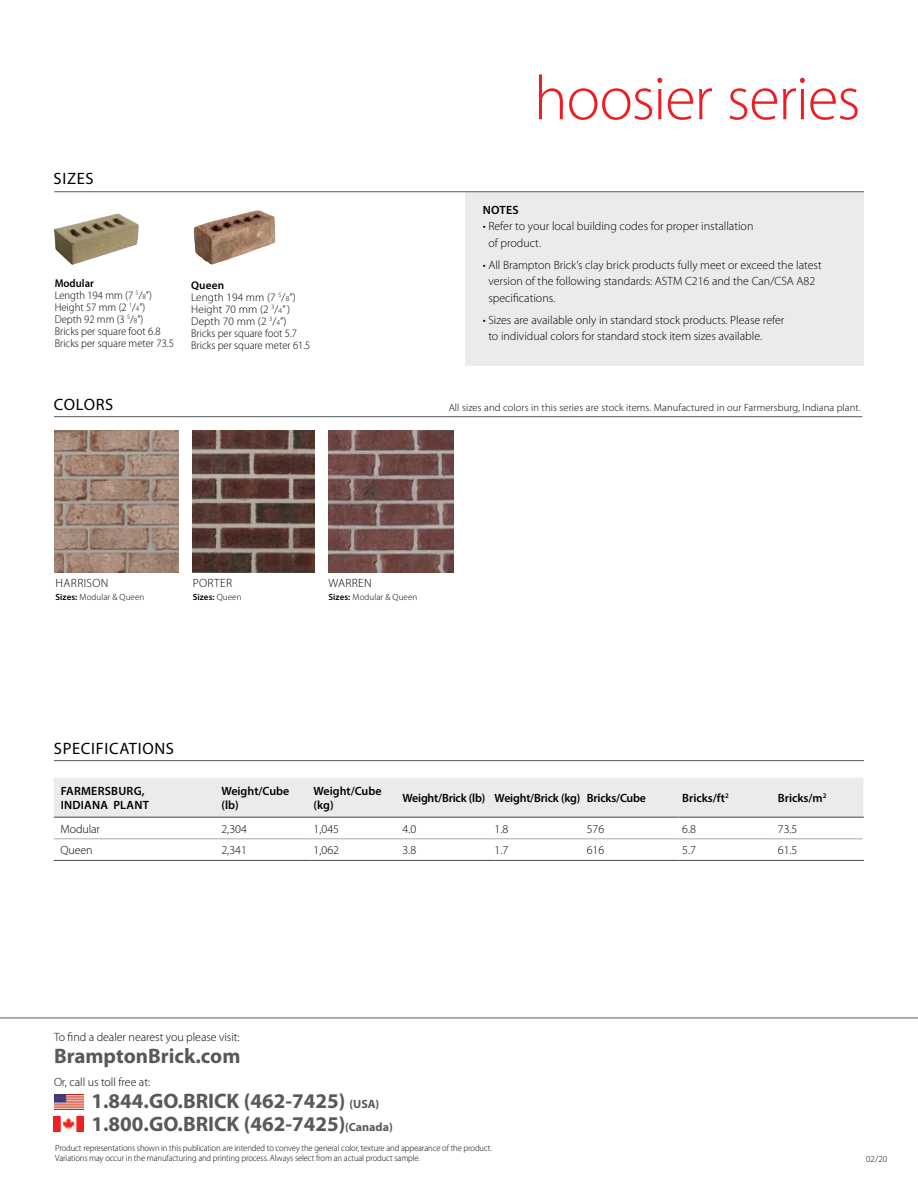
<style>
.page{position:relative;width:918px;height:1188px;background:#fff}
.page>*{position:absolute;margin:0;border:0;box-sizing:border-box;transform-origin:0 0}
.t1{font:300 63px "Myriad Pro";letter-spacing:-.02em;color:#ed1d24}
.t2{font:700 21px/22.5px "Myriad Pro";color:#58595b}
.t3{font:16.5px "Myriad Pro";letter-spacing:.04em;color:#000}
.t4{font:300 12px/16.5px "Myriad Pro";color:#000}
.t5{font:600 12px/13.5px "Myriad Pro";color:#000}
.t6{font:600 12px/14.4px "Myriad Pro";letter-spacing:.02em;color:#000}
.t7{font:300 12px "Myriad Pro";letter-spacing:.03em;color:#000}
.t8{font:300 11.25px/12px "Myriad Pro";color:#000;scale:.95 1}
.t9{font:300 11.25px/12px "Myriad Pro";color:#000}
.t10{font:300 10.5px "Myriad Pro";letter-spacing:.01em;color:#000}
.t11{font:300 9px/10.5px "Myriad Pro";letter-spacing:-.01em;color:#000;scale:.95 1}
.t12{font:300 9px "Myriad Pro";letter-spacing:.01em;color:#000}
.t13{font:600 9px "Myriad Pro";letter-spacing:.01em;color:#000}
.t14{font:300 9px "Myriad Pro";letter-spacing:-.01em;color:#000}
.s1{font-weight:600}
.s2{font-size:7.5px}
.s3{font-weight:300}
.s4{font-size:12px}
</style>
<div class="page">
<div style="left:466px;top:192px;width:398px;height:174px;background:#ebebec"></div>
<hr style="left:0;top:1018px;width:918px;height:1px;background:#58595b">
<hr style="left:54px;top:191px;width:810px;height:1px;background:#58595b">
<hr style="left:54px;top:416px;width:808px;height:1px;background:#58595b">
<img style="left:54px;top:431px;width:125px;height:141px">
<img style="left:193px;top:431px;width:122px;height:141px">
<img style="left:328px;top:431px;width:125px;height:141px">
<img style="left:54px;top:213px;width:85px;height:52px">
<img style="left:193px;top:210px;width:83px;height:55px">
<svg style="left:54px;top:778px;width:809px;height:82px"></svg>
<hr style="left:54px;top:817px;width:164px;height:1px;background:#58595b">
<hr style="left:218px;top:817px;width:92px;height:1px;background:#58595b">
<hr style="left:310px;top:817px;width:92px;height:1px;background:#58595b">
<hr style="left:402px;top:817px;width:93px;height:1px;background:#58595b">
<hr style="left:495px;top:817px;width:92px;height:1px;background:#58595b">
<hr style="left:587px;top:817px;width:92px;height:1px;background:#58595b">
<hr style="left:679px;top:817px;width:92px;height:1px;background:#58595b">
<hr style="left:771px;top:817px;width:93px;height:1px;background:#58595b">
<hr style="left:218px;top:860px;width:92px;height:1px;background:#58595b">
<hr style="left:310px;top:860px;width:92px;height:1px;background:#58595b">
<hr style="left:402px;top:860px;width:93px;height:1px;background:#58595b">
<hr style="left:495px;top:860px;width:92px;height:1px;background:#58595b">
<hr style="left:587px;top:860px;width:92px;height:1px;background:#58595b">
<hr style="left:679px;top:860px;width:92px;height:1px;background:#58595b">
<hr style="left:771px;top:860px;width:93px;height:1px;background:#58595b">
<hr style="left:54px;top:860px;width:164px;height:1px;background:#58595b">
<hr style="left:678px;top:818px;width:2px;height:21px;background:#fff">
<hr style="left:862px;top:818px;width:2px;height:21px;background:#fff">
<hr style="left:678px;top:839px;width:2px;height:21px;background:#fff">
<hr style="left:862px;top:839px;width:2px;height:21px;background:#fff">
<hr style="left:54px;top:839px;width:164px;height:1px;background:#a7a9ac">
<hr style="left:218px;top:839px;width:92px;height:1px;background:#a7a9ac">
<hr style="left:310px;top:839px;width:92px;height:1px;background:#a7a9ac">
<hr style="left:402px;top:839px;width:93px;height:1px;background:#a7a9ac">
<hr style="left:495px;top:839px;width:92px;height:1px;background:#a7a9ac">
<hr style="left:587px;top:839px;width:92px;height:1px;background:#a7a9ac">
<hr style="left:679px;top:839px;width:92px;height:1px;background:#a7a9ac">
<hr style="left:771px;top:839px;width:91px;height:1px;background:#a7a9ac">
<hr style="left:54px;top:760px;width:810px;height:1px;background:#58595b">
<img style="left:54px;top:1117px;width:29px;height:14px">
<img style="left:54px;top:1094px;width:30px;height:16px">
<h3 class="t3" style="left:54px;top:170px;width:42px">SIZES</h3>
<p class="t8" style="left:55px;top:278px;width:127px"><span class="s1">Modular<br></span>Length 194 mm (7 <sup>5</sup>/<span class="s2">8</span>”)<br>Height 57 mm (2 <sup>1</sup>/<span class="s2">4</span>”)<br>Depth 92 mm (3 <sup>5</sup>/<span class="s2">8</span>”)<br>Bricks per square foot 6.8<br>Bricks per square meter 73.5</p>
<p class="t9" style="left:191px;top:279px;width:121px"><span class="s1">Queen<br></span>Length 194 mm (7 <sup>5</sup>/<span class="s2">8</span>”)<br>Height 70 mm (2 <sup>3</sup>/<span class="s2">4</span>” )<br>Depth 70 mm (2 <sup>3</sup>/<span class="s2">4</span>”)<br>Bricks per square foot 5.7<br>Bricks per square meter 61.5</p>
<h3 class="t3" style="left:54px;top:396px;width:61px">COLORS</h3>
<h1 class="t1" style="left:534px;top:64px;width:328px">hoosier series</h1>
<p class="t5" style="left:483px;top:203px;width:37px">NOTES</p>
<p class="t4" style="left:488px;top:218px;width:267px;text-indent:-6px">• Refer to your local building codes for proper installation of product.</p>
<p class="t4" style="left:488px;top:257px;width:335px;text-indent:-6px">• All Brampton Brick’s clay brick products fully meet or exceed the latest version of the following standards: ASTM C216 and the Can/CSA A82 specifications.</p>
<p class="t4" style="left:488px;top:312px;width:298px;text-indent:-6px">• Sizes are available only in standard stock products. Please refer to individual colors for standard stock item sizes available.</p>
<p class="t10" style="left:449px;top:401px;width:414px">All sizes and colors in this series are stock items. Manufactured in our Farmersburg, Indiana plant.</p>
<p class="t7" style="left:56px;top:577px;width:55px">HARRISON</p>
<p class="t12" style="left:56px;top:592px;width:90px"><span class="s1">Sizes:</span> Modular &amp; Queen</p>
<p class="t4" style="left:193px;top:575px;width:41px">PORTER</p>
<p class="t13" style="left:193px;top:592px;width:50px">Sizes: <span class="s3">Queen</span></p>
<h3 class="t3" style="left:54px;top:740px;width:122px">SPECIFICATIONS</h3>
<p class="t4" style="left:329px;top:575px;width:45px">WARREN</p>
<p class="t12" style="left:328px;top:592px;width:90px"><span class="s1">Sizes:</span> Modular &amp; Queen</p>
<p class="t6" style="left:61px;top:783px;width:90px">FARMERSBURG,<br>INDIANA PLANT</p>
<p class="t5" style="left:221px;top:784px;width:70px">Weight/Cube (lb)</p>
<p class="t5" style="left:314px;top:784px;width:70px">Weight/Cube (kg)</p>
<p class="t5" style="left:402px;top:791px;width:245px">Weight/Brick (lb) Weight/Brick (kg) Bricks/Cube</p>
<p class="t5" style="left:682px;top:791px;width:48px">Bricks/ft<sup>2</sup></p>
<p class="t5" style="left:778px;top:791px;width:50px">Bricks/m<sup>2</sup></p>
<p class="t4" style="left:61px;top:820px;width:41px">Modular</p>
<p class="t4" style="left:221px;top:820px;width:27px">2,304</p>
<p class="t4" style="left:314px;top:820px;width:27px">1,045</p>
<p class="t4" style="left:402px;top:820px;width:15px">4.0</p>
<p class="t4" style="left:495px;top:820px;width:15px">1.8</p>
<p class="t4" style="left:587px;top:820px;width:19px">576</p>
<p class="t4" style="left:682px;top:820px;width:15px">6.8</p>
<p class="t4" style="left:778px;top:820px;width:21px">73.5</p>
<p class="t4" style="left:61px;top:842px;width:34px">Queen</p>
<p class="t4" style="left:221px;top:842px;width:27px">2,341</p>
<p class="t4" style="left:314px;top:842px;width:27px">1,062</p>
<p class="t4" style="left:402px;top:842px;width:15px">3.8</p>
<p class="t4" style="left:495px;top:842px;width:15px">1.7</p>
<p class="t4" style="left:587px;top:842px;width:19px">616</p>
<p class="t4" style="left:682px;top:842px;width:15px">5.7</p>
<p class="t4" style="left:778px;top:842px;width:21px">61.5</p>
<p class="t4" style="left:54px;top:1029px;width:187px">To find a dealer nearest you please visit:</p>
<h2 class="t2" style="left:54px;top:1045px;width:188px">BramptonBrick.com</h2>
<p class="t4" style="left:54px;top:1074px;width:98px">Or, call us toll free at:</p>
<h2 class="t2" style="left:92px;top:1090px;width:303px">1.844.GO.BRICK (462-7425) <span class="s4">(USA)<br></span>1.800.GO.BRICK (462-7425)<span class="s4">(Canada)</span></h2>
<p class="t11" style="left:55px;top:1143px;width:461px">Product representations shown in this publication are intended to convey the general color, texture and appearance of the product.<br>Variations may occur in the manufacturing and printing process. Always select from an actual product sample.</p>
<p class="t14" style="left:866px;top:1154px;width:23px">02/20</p>
</div>
